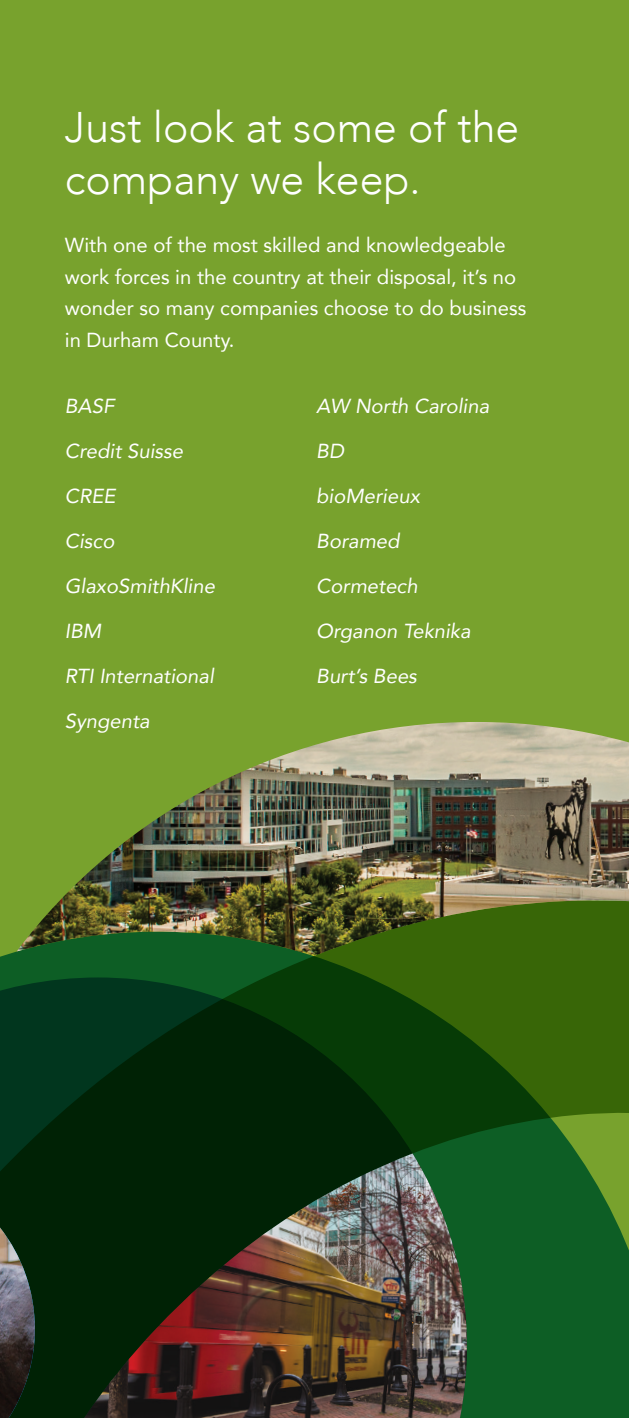
<style>
.page{position:relative;width:629px;height:1418px;background:#fff}
.page>*{position:absolute;margin:0;border:0;box-sizing:border-box;transform-origin:0 0}
.t1{font:300 42.75px/51.3px "Avenir";color:#fff}
.t2{font:20.25px/31.5px "Avenir";color:#fff}
.t3{font:italic 20.25px "Avenir";color:#fff}
</style>
<div class="page">
<div style="left:96px;top:0;width:533px;height:722px;background:#78a22d"></div>
<div style="left:0;top:0;width:96px;height:896px;background:#78a22d"></div>
<svg style="left:0;top:896px;width:629px;height:522px;background:#114712"></svg>
<img style="left:84px;top:1153px;width:383px;height:265px">
<div style="left:0;top:1161px;width:35px;height:66px;background:#002205"></div>
<img style="left:0;top:1227px;width:35px;height:191px">
<img style="left:16px;top:722px;width:613px;height:234px">
<p class="t1" style="left:65px;top:102px;width:456px">Just look at some of the company we keep.</p>
<p class="t2" style="left:65px;top:229px;width:463px">With one of the most skilled and knowledgeable work forces in the country at their disposal, it’s no wonder so many companies choose to do business in Durham County.</p>
<p class="t3" style="left:65px;top:394px;width:51px">BASF</p>
<p class="t3" style="left:65px;top:439px;width:120px">Credit Suisse</p>
<p class="t3" style="left:65px;top:484px;width:52px">CREE</p>
<p class="t3" style="left:65px;top:529px;width:51px">Cisco</p>
<p class="t3" style="left:65px;top:574px;width:152px">GlaxoSmithKline</p>
<p class="t3" style="left:65px;top:619px;width:38px">IBM</p>
<p class="t3" style="left:65px;top:664px;width:150px">RTI International</p>
<p class="t3" style="left:65px;top:709px;width:86px">Syngenta</p>
<p class="t3" style="left:316px;top:394px;width:174px">AW North Carolina</p>
<p class="t3" style="left:316px;top:439px;width:29px">BD</p>
<p class="t3" style="left:316px;top:484px;width:105px">bioMerieux</p>
<p class="t3" style="left:316px;top:529px;width:85px">Boramed</p>
<p class="t3" style="left:316px;top:574px;width:103px">Cormetech</p>
<p class="t3" style="left:316px;top:619px;width:156px">Organon Teknika</p>
<p class="t3" style="left:316px;top:664px;width:102px">Burt’s Bees</p>
</div>
